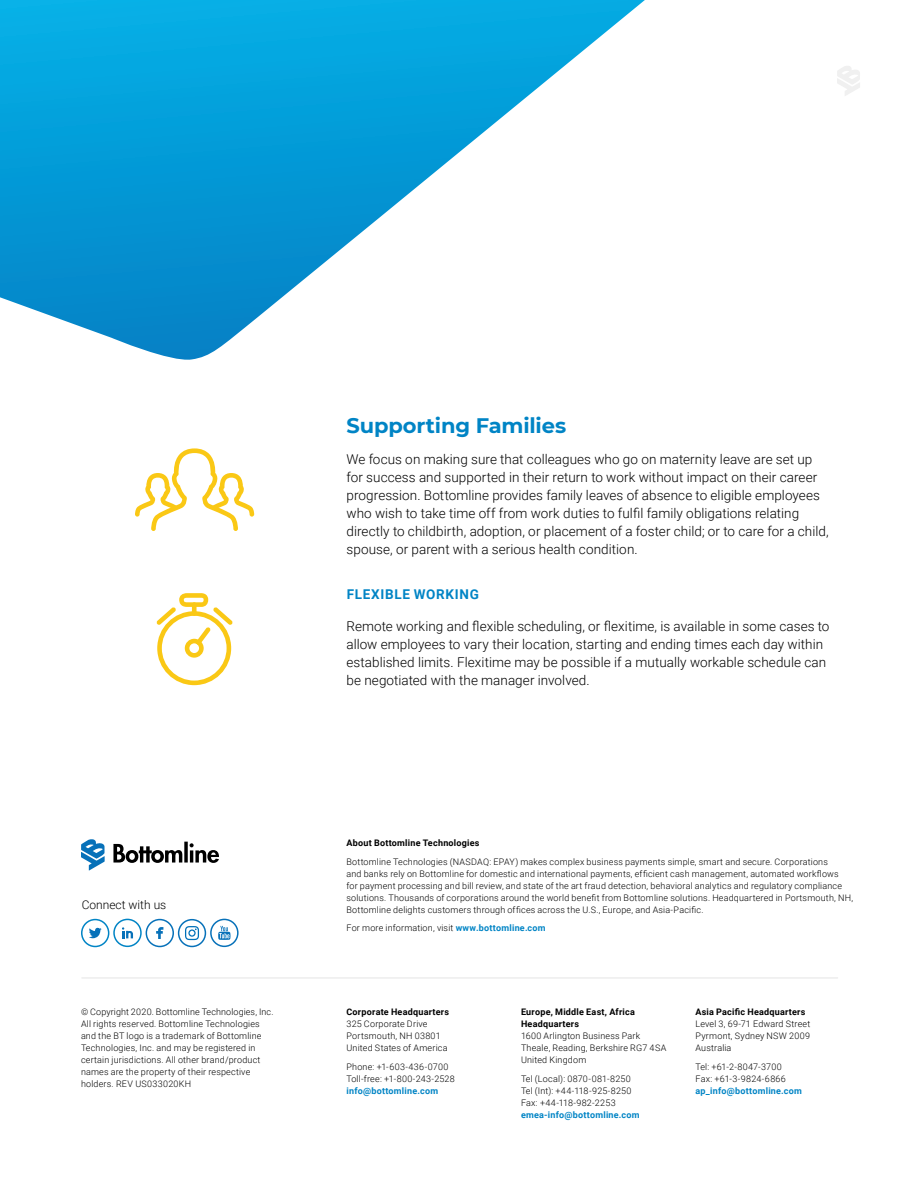
<style>
.page{position:relative;width:918px;height:1188px;background:#fff}
.page>*{position:absolute;margin:0;border:0;box-sizing:border-box;transform-origin:0 0}
.H1__Montserrat_Bold{font:700 21px "Montserrat";letter-spacing:-.01em;color:#0084c5}
.BODY__Roboto_Light_9{font:300 13.5px/18px "Roboto";letter-spacing:.005em;color:#000}
.H3__Roboto_Bold_Caps{font:700 13.5px "Roboto";letter-spacing:.05em;color:#0084c5}
.t1{font:300 12px "Roboto";color:#000}
.COPYRIGHT_Micro__Rob{font:300 9px/12px "Roboto";letter-spacing:.02em;color:#000}
.COPYRIGHT_Micro__Rob-2{font:700 9px "Roboto";letter-spacing:.025em;color:#000}
.s1{font-weight:700;color:#0084c5}
.s2{font-weight:700}
</style>
<div class="page">
<svg style="left:837px;top:66px;width:23px;height:30px"></svg>
<hr style="left:82px;top:978px;width:756px;height:1px;background:#e4e4e4">
<svg style="left:113px;top:842px;width:106px;height:21px"></svg>
<svg style="left:81px;top:839px;width:24px;height:32px"></svg>
<svg style="left:0;top:0;width:645px;height:360px"></svg>
<svg style="left:135px;top:448px;width:119px;height:83px"></svg>
<svg style="left:156px;top:593px;width:77px;height:92px"></svg>
<svg style="left:218px;top:926px;width:13px;height:14px"></svg>
<div style="left:210px;top:919px;width:29px;height:28px;border:2px solid #0771b9;border-radius:50%"></div>
<svg style="left:156px;top:927px;width:7px;height:12px"></svg>
<div style="left:146px;top:919px;width:28px;height:28px;border:2px solid #0771b9;border-radius:50%"></div>
<svg style="left:122px;top:927px;width:11px;height:11px"></svg>
<div style="left:113px;top:919px;width:29px;height:28px;border:2px solid #0084c5;border-radius:50%"></div>
<svg style="left:89px;top:928px;width:13px;height:10px"></svg>
<div style="left:81px;top:919px;width:28px;height:28px;border:2px solid #0084c5;border-radius:50%"></div>
<svg style="left:185px;top:926px;width:14px;height:14px"></svg>
<div style="left:178px;top:919px;width:28px;height:28px;border:2px solid #0771b9;border-radius:50%"></div>
<p class="t1" style="left:82px;top:896px;width:86px">Connect with us</p>
<p class="COPYRIGHT_Micro__Rob" style="left:81px;top:1006px;width:194px">© Copyright 2020. Bottomline Technologies, Inc.<br>All rights reserved. Bottomline Technologies and the BT logo is a trademark of Bottomline Technologies, Inc. and may be registered in certain jurisdictions. All other brand/product names are the property of their respective holders. REV US033020KH</p>
<p class="H1__Montserrat_Bold" style="left:346px;top:410px;width:221px">Supporting Families</p>
<p class="BODY__Roboto_Light_9" style="left:346px;top:450px;width:484px">We focus on making sure that colleagues who go on maternity leave are set up for success and supported in their return to work without impact on their career progression. Bottomline provides family leaves of absence to eligible employees who wish to take time off from work duties to fulfil family obligations relating directly to childbirth, adoption, or placement of a foster child; or to care for a child, spouse, or parent with a serious health condition.</p>
<p class="H3__Roboto_Bold_Caps" style="left:347px;top:585px;width:134px">FLEXIBLE WORKING</p>
<p class="BODY__Roboto_Light_9" style="left:346px;top:617px;width:485px">Remote working and flexible scheduling, or flexitime, is available in some cases to allow employees to vary their location, starting and ending times each day within established limits. Flexitime may be possible if a mutually workable schedule can be negotiated with the manager involved.</p>
<p class="COPYRIGHT_Micro__Rob-2" style="left:346px;top:836px;width:134px">About Bottomline Technologies</p>
<p class="COPYRIGHT_Micro__Rob" style="left:346px;top:855px;width:508px">Bottomline Technologies (NASDAQ: EPAY) makes complex business payments simple, smart and secure. Corporations<br>and banks rely on Bottomline for domestic and international payments, efficient cash management, automated workflows<br>for payment processing and bill review, and state of the art fraud detection, behavioral analytics and regulatory compliance solutions. Thousands of corporations around the world benefit from Bottomline solutions. Headquartered in Portsmouth, NH, Bottomline delights customers through offices across the U.S., Europe, and Asia-Pacific.</p>
<p class="COPYRIGHT_Micro__Rob" style="left:346px;top:922px;width:201px">For more information, visit <span class="s1">www.bottomline.com</span></p>
<p class="COPYRIGHT_Micro__Rob" style="left:346px;top:1006px;width:104px"><span class="s2">Corporate Headquarters<br></span>325 Corporate Drive<br>Portsmouth, NH 03801<br>United States of America</p>
<p class="COPYRIGHT_Micro__Rob" style="left:346px;top:1061px;width:110px">Phone: +1-603-436-0700<br>Toll-free: +1-800-243-2528 <span class="s1">info@bottomline.com</span></p>
<p class="COPYRIGHT_Micro__Rob" style="left:521px;top:1006px;width:147px"><span class="s2">Europe, Middle East, Africa<br>Headquarters<br></span>1600 Arlington Business Park<br>Theale, Reading, Berkshire RG7 4SA<br>United Kingdom</p>
<p class="COPYRIGHT_Micro__Rob" style="left:521px;top:1073px;width:120px">Tel (Local): 0870-081-8250<br>Tel (Int): +44-118-925-8250<br>Fax: +44-118-982-2253 <span class="s1">emea-info@bottomline.com</span></p>
<p class="COPYRIGHT_Micro__Rob" style="left:695px;top:1006px;width:116px"><span class="s2">Asia Pacific Headquarters<br></span>Level 3, 69-71 Edward Street<br>Pyrmont, Sydney NSW 2009<br>Australia</p>
<p class="COPYRIGHT_Micro__Rob" style="left:695px;top:1061px;width:108px">Tel: +61-2-8047-3700<br>Fax: +61-3-9824-6866 <span class="s1">ap_info@bottomline.com</span></p>
</div>
